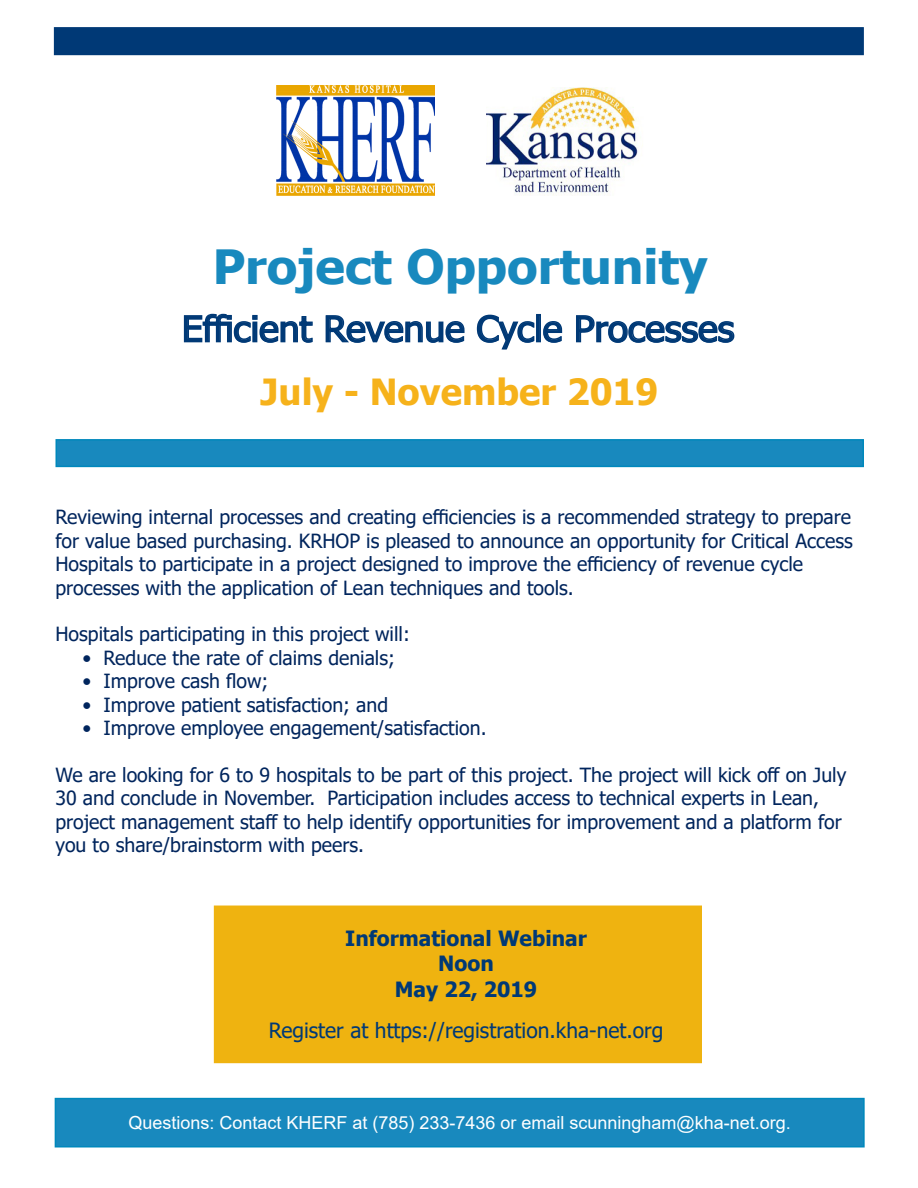
<style>
.page{position:relative;width:918px;height:1188px;background:#fff}
.page>*{position:absolute;margin:0;border:0;box-sizing:border-box;transform-origin:0 0}
.t1{font:700 47.1px "Tahoma";color:#1889be;scale:1.05 1}
.t2{font:700 36px "Tahoma";color:#f6b21b}
.t3{font:35.4px "Tahoma";color:#003976;scale:1.05 1}
.t4{font:21px "Tahoma";color:#003976}
.t5{font:700 21px "Tahoma";color:#003976}
.t6{font:19.5px/23.4px "Tahoma";color:#00255d}
.t7{font:18px "Arial";color:#fff}
</style>
<div class="page">
<div style="left:214px;top:906px;width:488px;height:157px;background:#efb310"></div>
<svg style="left:183px;top:313px;width:130px;height:30px"></svg>
<svg style="left:325px;top:315px;width:140px;height:28px"></svg>
<svg style="left:476px;top:314px;width:59px;height:36px"></svg>
<div style="left:536px;top:314px;width:5px;height:28px;border:2px solid #003976"></div>
<svg style="left:543px;top:321px;width:20px;height:22px"></svg>
<svg style="left:576px;top:315px;width:159px;height:28px"></svg>
<div style="left:54px;top:27px;width:810px;height:28px;background:#003976;border:2px solid #003976"></div>
<div style="left:56px;top:439px;width:808px;height:28px;background:#1889be;border:2px solid #0088bc"></div>
<div style="left:55px;top:1099px;width:809px;height:48px;background:#1889be"></div>
<div style="left:55px;top:1098px;width:810px;height:50px;border:2px solid #0088bc"></div>
<img style="left:276px;top:85px;width:158px;height:110px">
<img style="left:487px;top:88px;width:156px;height:108px">
<p class="t1" style="left:213px;top:234px;width:473px">Project Opportunity</p>
<p class="t3" style="left:182px;top:305px;width:528px">Efficient Revenue Cycle Processes</p>
<p class="t2" style="left:261px;top:366px;width:399px">July - November 2019</p>
<p class="t6" style="left:56px;top:507px;width:799px">Reviewing internal processes and creating efficiencies is a recommended strategy to prepare for value based purchasing. KRHOP is pleased to announce an opportunity for Critical Access Hospitals to participate in a project designed to improve the efficiency of revenue cycle processes with the application of Lean techniques and tools.</p>
<p class="t6" style="left:56px;top:624px;width:356px">Hospitals participating in this project will:</p>
<p class="t6" style="left:82px;top:647px;width:314px">• Reduce the rate of claims denials;</p>
<p class="t6" style="left:82px;top:671px;width:187px">• Improve cash flow;</p>
<p class="t6" style="left:82px;top:694px;width:307px">• Improve patient satisfaction; and</p>
<p class="t6" style="left:82px;top:717px;width:406px">• Improve employee engagement/satisfaction.</p>
<p class="t6" style="left:56px;top:764px;width:792px">We are looking for 6 to 9 hospitals to be part of this project. The project will kick off on July 30 and conclude in November. Participation includes access to technical experts in Lean, project management staff to help identify opportunities for improvement and a platform for you to share/brainstorm with peers.</p>
<p class="t5" style="left:345px;top:924px;width:243px">Informational Webinar</p>
<p class="t5" style="left:438px;top:949px;width:57px">Noon</p>
<p class="t5" style="left:395px;top:974px;width:144px">May 22, 2019</p>
<p class="t4" style="left:269px;top:1016px;width:396px">Register at https://registration.kha-net.org</p>
<p class="t7" style="left:128px;top:1110px;width:664px">Questions: Contact KHERF at (785) 233-7436 or email scunningham@kha-net.org.</p>
</div>
